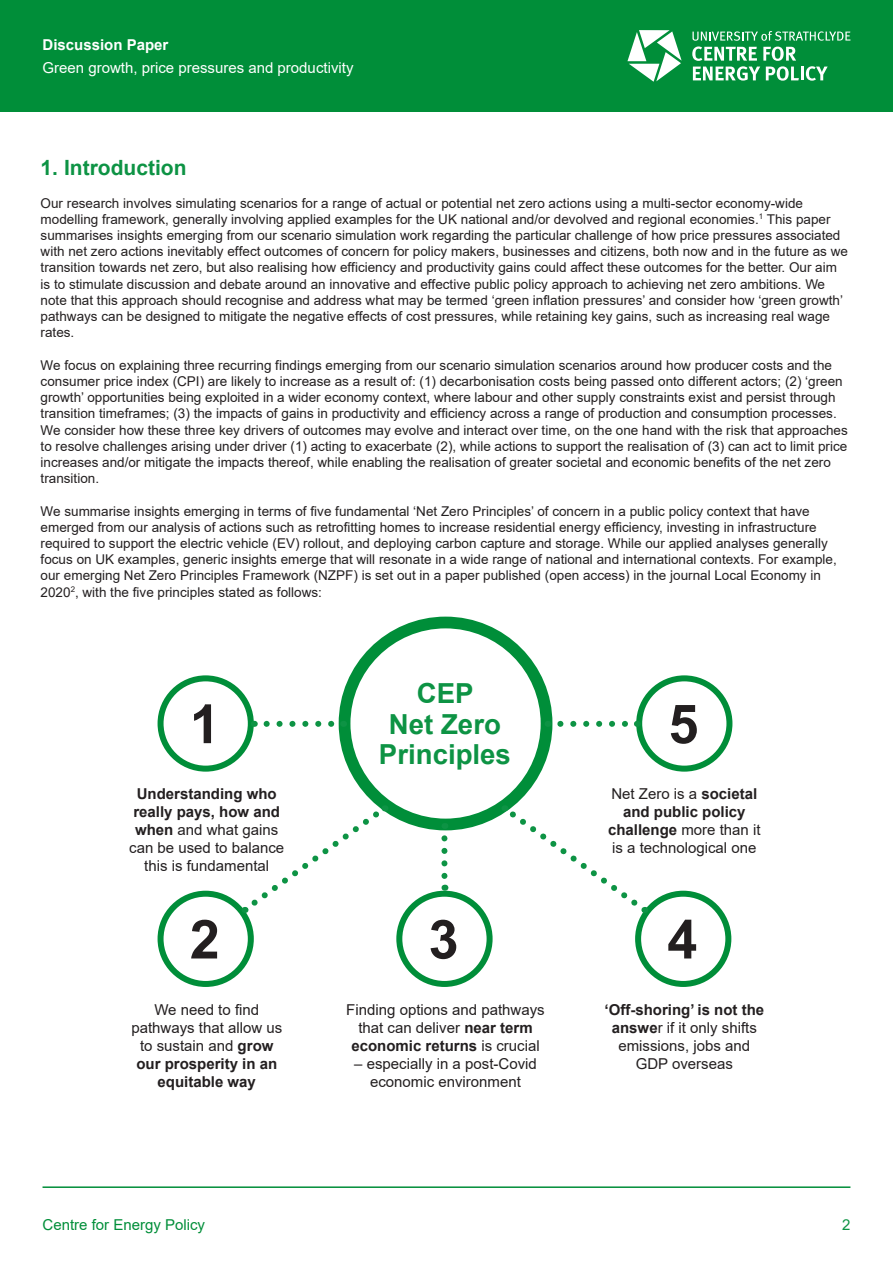
<style>
.page{position:relative;width:893px;height:1263px;background:#fff}
.page>*{position:absolute;margin:0;border:0;box-sizing:border-box;transform-origin:0 0}
.t1{font:54px "Arial Bold MT2";color:#231f20}
.t2{font:700 27.6px/30.5px "Arial";color:#0d9344;text-align:center}
.t3{font:27.6px "Arial Bold MT2";color:#0d9344}
.CEP_Heading{font:700 21px "Arial";color:#0d9344}
.t4{font:15px/18px "Arial Bold MT2";color:#231f20;text-align:center}
.t5{font:15px/18px "Arial";color:#231f20;text-align:center}
.t6{font:15px "Arial";color:#fff}
.t7{font:15px "Arial MT2";color:#008e39}
.t8{font:15px "Arial Bold MT2";color:#fff}
.t9{font:15px "Arial";color:#0d9344}
.Black_bullet_points{font:13.5px/16.2px "Arial";color:#231f20}
.s1{font-family:"Arial Bold MT2";font-weight:400}
.s2{font-family:"Arial MT2"}
.s3{font-family:"Arial"}
.s4{font-family:"Arial Bold MT2"}
.s5{font-weight:700}
</style>
<div class="page">
<div style="left:0;top:0;width:893px;height:112px;background:#008e39"></div>
<hr style="left:43px;top:1186px;width:807px;height:2px;background:#008e39">
<svg style="left:692px;top:31px;width:158px;height:50px"></svg>
<svg style="left:627px;top:30px;width:55px;height:52px"></svg>
<div style="left:339px;top:617px;width:213px;height:213px;border:12px solid #008e39;border-radius:50%"></div>
<div style="left:158px;top:675px;width:96px;height:97px;border:6px solid #008e39;border-radius:50%"></div>
<div style="left:636px;top:675px;width:96px;height:97px;border:6px solid #008e39;border-radius:50%"></div>
<div style="left:158px;top:891px;width:96px;height:96px;border:6px solid #008e39;border-radius:50%"></div>
<div style="left:396px;top:891px;width:97px;height:96px;border:6px solid #008e39;border-radius:50%"></div>
<div style="left:635px;top:891px;width:96px;height:96px;border:6px solid #008e39;border-radius:50%"></div>
<svg style="left:267px;top:721px;width:68px;height:6px"></svg>
<svg style="left:560px;top:721px;width:68px;height:6px"></svg>
<svg style="left:441px;top:838px;width:6px;height:53px"></svg>
<svg style="left:245px;top:803px;width:143px;height:110px"></svg>
<svg style="left:501px;top:803px;width:144px;height:110px"></svg>
<p class="t8" style="left:43px;top:34px;width:127px">Discussion Paper</p>
<p class="t6" style="left:43px;top:57px;width:312px">Green growth, price pressures and productivity</p>
<p class="CEP_Heading" style="left:41px;top:153px;width:147px">1. Introduction</p>
<p class="Black_bullet_points" style="left:41px;top:195px;width:809px">Our research involves simulating scenarios for a range of actual or potential net zero actions using a multi-sector economy-wide modelling framework, generally involving applied examples for the UK national and/or devolved and regional economies.<sup>1</sup> This paper summarises insights emerging from our scenario simulation work regarding the particular challenge of how price pressures associated with net zero actions inevitably effect outcomes of concern for policy makers, businesses and citizens, both now and in the future as we transition towards net zero, but also realising how efficiency and productivity gains could affect these outcomes for the better. Our aim is to stimulate discussion and debate around an innovative and effective public policy approach to achieving net zero ambitions. We note that this approach should recognise and address what may be termed ‘green inflation pressures’ and consider how ‘green growth’ pathways can be designed to mitigate the negative effects of cost pressures, while retaining key gains, such as increasing real wage rates.</p>
<p class="Black_bullet_points" style="left:41px;top:357px;width:809px">We focus on explaining three recurring findings emerging from our scenario simulation scenarios around how producer costs and the consumer price index (CPI) are likely to increase as a result of: (1) decarbonisation costs being passed onto different actors; (2) ‘green growth’ opportunities being exploited in a wider economy context, where labour and other supply constraints exist and persist through transition timeframes; (3) the impacts of gains in productivity and efficiency across a range of production and consumption processes.<br>We consider how these three key drivers of outcomes may evolve and interact over time, on the one hand with the risk that approaches to resolve challenges arising under driver (1) acting to exacerbate (2), while actions to support the realisation of (3) can act to limit price increases and/or mitigate the impacts thereof, while enabling the realisation of greater societal and economic benefits of the net zero transition.</p>
<p class="Black_bullet_points" style="left:41px;top:503px;width:798px">We summarise insights emerging in terms of five fundamental ‘Net Zero Principles’ of concern in a public policy context that have emerged from our analysis of actions such as retrofitting homes to increase residential energy efficiency, investing in infrastructure required to support the electric vehicle (EV) rollout, and deploying carbon capture and storage. While our applied analyses generally focus on UK examples, generic insights emerge that will resonate in a wide range of national and international contexts. For example, our emerging Net Zero Principles Framework (NZPF) is set out in a paper published (open access) in the journal Local Economy in 2020<sup>2</sup>, with the five principles stated as follows:</p>
<p class="t2" style="left:389px;top:678px;width:114px"><span class="s1">CEP<br></span>Net Zero</p>
<p class="t3" style="left:379px;top:735px;width:133px">Principles</p>
<p class="t1" style="left:190px;top:686px;width:32px">1</p>
<p class="t1" style="left:668px;top:686px;width:32px">5</p>
<p class="t4" style="left:129px;top:785px;width:157px">Understanding who really pays, how and when <span class="s2">and what gains </span><span class="s3">can be used to balance </span><span class="s2">this is fundamental</span></p>
<p class="t4" style="left:608px;top:785px;width:154px"><span class="s3">Net Zero is a</span> societal and public policy challenge <span class="s2">more than it is a technological one</span></p>
<p class="t1" style="left:190px;top:901px;width:32px">2</p>
<p class="t1" style="left:429px;top:901px;width:32px">3</p>
<p class="t1" style="left:667px;top:901px;width:32px">4</p>
<p class="t4" style="left:131px;top:1001px;width:152px"><span class="s3">We need to find pathways that allow us </span><span class="s2">to sustain and</span> grow our prosperity in an equitable way</p>
<p class="t5" style="left:346px;top:1000px;width:200px">Finding options and pathways <span class="s2">that can deliver</span> <span class="s4">near term economic returns</span> <span class="s2">is crucial</span></p>
<p class="t5" style="left:354px;top:1054px;width:184px">– especially in a post-Covid <span class="s2">economic environment</span></p>
<p class="t5" style="left:604px;top:1000px;width:161px"><span class="s5">‘Off-shoring’ is not the </span><span class="s4">answe</span><span class="s2">r if it only shifts </span>emissions, jobs and<br>GDP overseas</p>
<p class="t7" style="left:43px;top:1214px;width:164px">Centre for Energy Policy</p>
<p class="t9" style="left:842px;top:1214px;width:10px">2</p>
</div>
